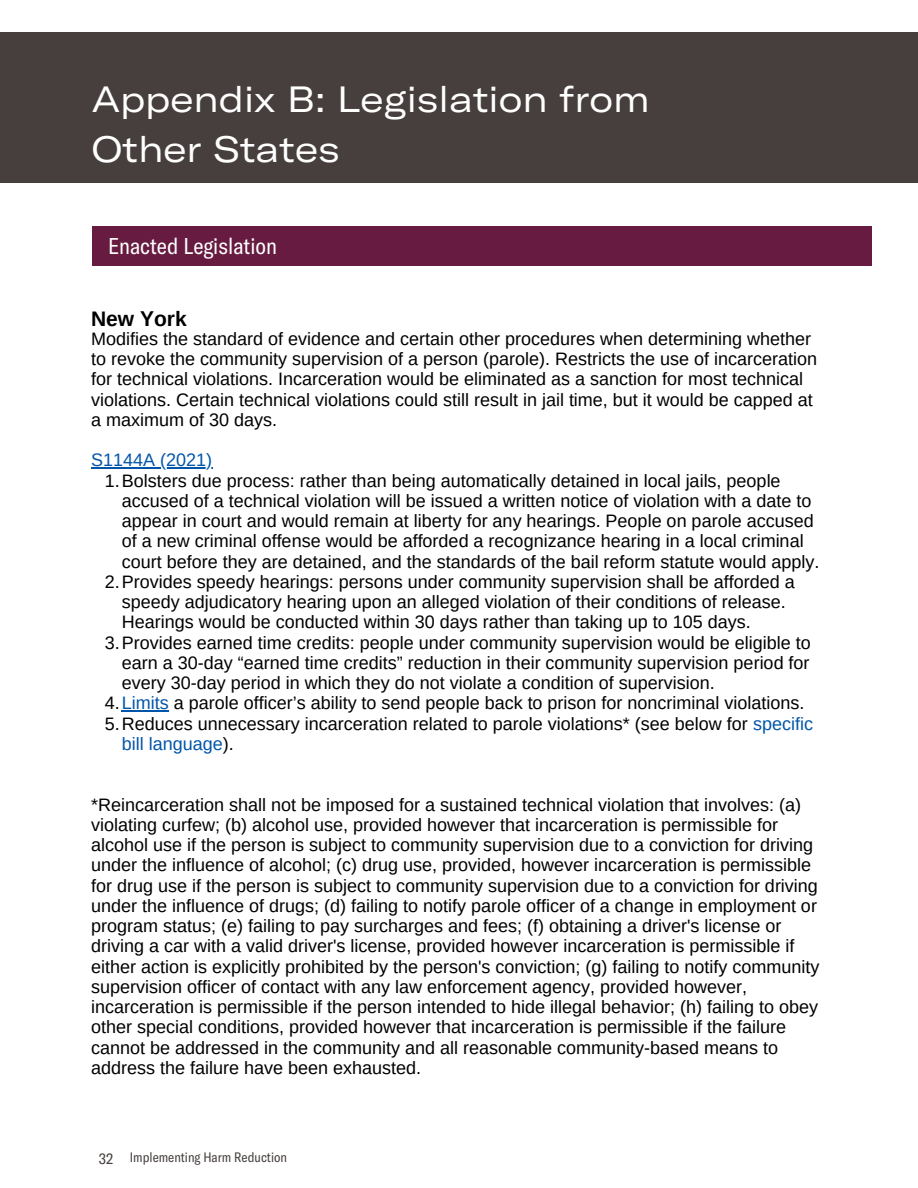
<style>
.page{position:relative;width:918px;height:1188px;background:#fff}
.page>*{position:absolute;margin:0;border:0;box-sizing:border-box;transform-origin:0 0}
.t1{font:expanded 36px/49.5px "GT America";color:#fff}
.t2{font:condensed 22.5px "GT America";color:#fff}
.t3{font:700 21px "Arimo";color:#000}
.t4{font:18px/20.2px "Arimo";color:#000}
.t5{font:18px "Arimo";color:#05a}
.t6{font:condensed 13.5px "GT America";color:#463f3d}
.s1{color:#05a}
.s2{color:#000}
.s3{font-size:15px}
</style>
<div class="page">
<div style="left:0;top:32px;width:918px;height:151px;background:#463f3d"></div>
<div style="left:92px;top:226px;width:779px;height:40px;background:#681b40"></div>
<hr style="left:91px;top:468px;width:121px;height:1px;background:#05a">
<hr style="left:122px;top:711px;width:47px;height:1px;background:#05a">
<h1 class="t1" style="left:92px;top:73px;width:559px">Appendix B: Legislation from<br>Other States</h1>
<p class="t2" style="left:108px;top:232px;width:170px">Enacted Legislation</p>
<p class="t3" style="left:91px;top:307px;width:97px">New York</p>
<p class="t4" style="left:91px;top:329px;width:727px">Modifies the standard of evidence and certain other procedures when determining whether to revoke the community supervision of a person (parole). Restricts the use of incarceration for technical violations. Incarceration would be eliminated as a sanction for most technical violations. Certain technical violations could still result in jail time, but it would be capped at a maximum of 30 days.</p>
<p class="t5" style="left:91px;top:450px;width:123px">S1144A (2021)</p>
<p class="t4" style="left:105px;top:470px;width:677px">1.Bolsters due process: rather than being automatically detained in local jails, people</p>
<p class="t4" style="left:122px;top:491px;width:691px">accused of a technical violation will be issued a written notice of violation with a date to</p>
<p class="t4" style="left:122px;top:511px;width:693px">appear in court and would remain at liberty for any hearings. People on parole accused</p>
<p class="t4" style="left:122px;top:531px;width:683px">of a new criminal offense would be afforded a recognizance hearing in a local criminal</p>
<p class="t4" style="left:122px;top:551px;width:699px">court before they are detained, and the standards of the bail reform statute would apply.</p>
<p class="t4" style="left:105px;top:572px;width:691px">2.Provides speedy hearings: persons under community supervision shall be afforded a</p>
<p class="t4" style="left:122px;top:592px;width:666px">speedy adjudicatory hearing upon an alleged violation of their conditions of release.</p>
<p class="t4" style="left:122px;top:612px;width:630px">Hearings would be conducted within 30 days rather than taking up to 105 days.</p>
<p class="t4" style="left:105px;top:632px;width:707px">3.Provides earned time credits: people under community supervision would be eligible to</p>
<p class="t4" style="left:122px;top:653px;width:689px">earn a 30-day “earned time credits” reduction in their community supervision period for</p>
<p class="t4" style="left:122px;top:673px;width:594px">every 30-day period in which they do not violate a condition of supervision.</p>
<p class="t4" style="left:105px;top:693px;width:701px">4.<span class="s1">Limits</span> a parole officer’s ability to send people back to prison for noncriminal violations.</p>
<p class="t4" style="left:105px;top:713px;width:710px">5.Reduces unnecessary incarceration related to parole violations* (see below for <span class="s1">specific</span></p>
<p class="t5" style="left:122px;top:734px;width:114px">bill language<span class="s2">).</span></p>
<p class="t4" style="left:91px;top:794px;width:730px">*Reincarceration shall not be imposed for a sustained technical violation that involves: (a) violating curfew; (b) alcohol use, provided however that incarceration is permissible for alcohol use if the person is subject to community supervision due to a conviction for driving under the influence of alcohol; (c) drug use, provided, however incarceration is permissible for drug use if the person is subject to community supervision due to a conviction for driving under the influence of drugs; (d) failing to notify parole officer of a change in employment or program status; (e) failing to pay surcharges and fees; (f) obtaining a driver's license or driving a car with a valid driver's license, provided however incarceration is permissible if either action is explicitly prohibited by the person's conviction; (g) failing to notify community supervision officer of contact with any law enforcement agency, provided however, incarceration is permissible if the person intended to hide illegal behavior; (h) failing to obey other special conditions, provided however that incarceration is permissible if the failure cannot be addressed in the community and all reasonable community-based means to address the failure have been exhausted.</p>
<p class="t6" style="left:99px;top:1149px;width:190px"><span class="s3">32</span> Implementing Harm Reduction</p>
</div>
